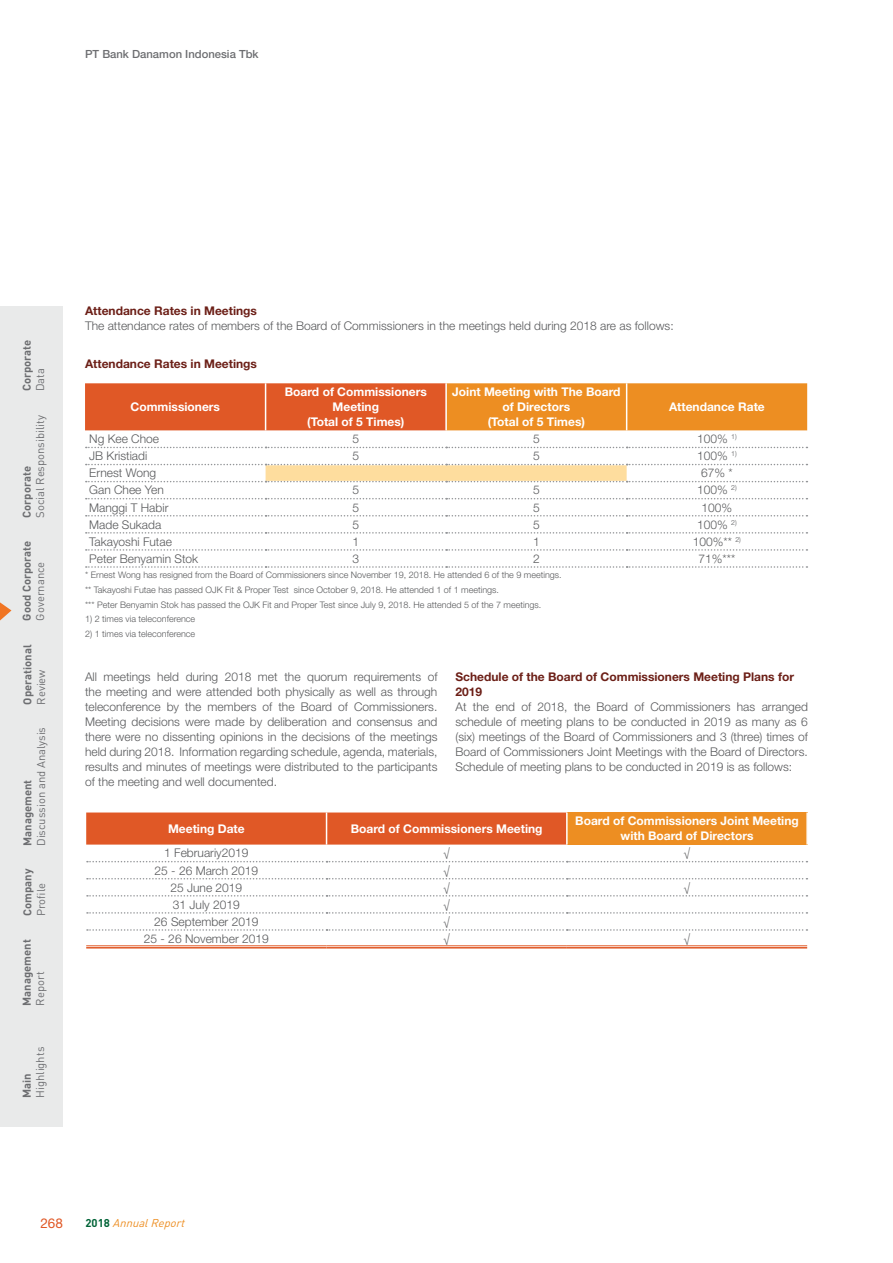
<style>
.page{position:relative;width:893px;height:1263px;background:#fff}
.page>*{position:absolute;margin:0;border:0;box-sizing:border-box;transform-origin:0 0}
.t1{font:13.5px "Helvetica Neue LT Std";color:#e05826}
.t2{font:300 12px/15px "Helvetica Neue LT Std";color:#58595b;text-align:justify}
.t3{font:700 12px/15px "Helvetica Neue LT Std";color:#fff;text-align:center}
.t4{font:700 12px/15px "Helvetica Neue LT Std";color:#6c1f17}
.t5{font:11.25px "DIN Pro";color:#6d6e71}
.t6{font:700 11.25px "DIN Pro";color:#6d6e71}
.t7{font:500 11.25px "Helvetica Neue LT Std";color:#6d6e71}
.t8{font:italic 11.25px "DIN Pro";color:#ed8e22}
.t9{font:300 9px/15px "Helvetica Neue LT Std";color:#58595b}
.s1{font-weight:700;font-style:normal;color:#006337}
</style>
<div class="page">
<div style="left:0;top:306px;width:63px;height:821px;background:#e9eaea"></div>
<svg style="left:0;top:602px;width:11px;height:18px"></svg>
<svg style="left:85px;top:383px;width:722px;height:47px;background:#e67426"></svg>
<svg style="left:86px;top:447px;width:721px;height:1px"></svg>
<hr style="left:265px;top:383px;width:1px;height:47px;background:#fff">
<hr style="left:445px;top:383px;width:2px;height:47px;background:#fff">
<hr style="left:626px;top:383px;width:1px;height:47px;background:#fff">
<svg style="left:86px;top:464px;width:721px;height:18px"></svg>
<svg style="left:86px;top:498px;width:721px;height:1px"></svg>
<svg style="left:86px;top:515px;width:721px;height:1px"></svg>
<svg style="left:86px;top:532px;width:721px;height:2px"></svg>
<svg style="left:86px;top:566px;width:721px;height:2px"></svg>
<svg style="left:86px;top:549px;width:721px;height:2px"></svg>
<div style="left:86px;top:812px;width:480px;height:32px;background:#e05826"></div>
<div style="left:567px;top:812px;width:240px;height:32px;background:#ed8e22"></div>
<svg style="left:87px;top:861px;width:720px;height:1px"></svg>
<svg style="left:87px;top:878px;width:720px;height:1px"></svg>
<svg style="left:87px;top:895px;width:720px;height:1px"></svg>
<svg style="left:87px;top:912px;width:720px;height:2px"></svg>
<hr style="left:326px;top:812px;width:1px;height:32px;background:#fff">
<hr style="left:566px;top:812px;width:2px;height:32px;background:#fff">
<hr style="left:806px;top:812px;width:2px;height:32px;background:#fff">
<hr style="left:86px;top:945px;width:241px;height:1px;background:#e05826">
<hr style="left:86px;top:947px;width:241px;height:1px;background:#e05826">
<hr style="left:327px;top:945px;width:240px;height:1px;background:#e05826">
<hr style="left:327px;top:947px;width:240px;height:1px;background:#e05826">
<hr style="left:567px;top:945px;width:240px;height:1px;background:#e05826">
<hr style="left:567px;top:947px;width:240px;height:1px;background:#e05826">
<svg style="left:87px;top:929px;width:720px;height:2px"></svg>
<p class="t7" style="left:85px;top:47px;width:175px">PT Bank Danamon Indonesia Tbk</p>
<p class="t6" style="left:19px;top:391px;width:53px;rotate:-90deg">Corporate</p>
<p class="t5" style="left:33px;top:391px;width:25px;rotate:-90deg">Data</p>
<p class="t5" style="left:33px;top:518px;width:104px;rotate:-90deg">Social Responsibility</p>
<p class="t6" style="left:19px;top:518px;width:53px;rotate:-90deg">Corporate</p>
<p class="t6" style="left:19px;top:620px;width:82px;rotate:-90deg">Good Corporate</p>
<p class="t5" style="left:33px;top:620px;width:60px;rotate:-90deg">Governance</p>
<p class="t6" style="left:20px;top:705px;width:61px;rotate:-90deg">Operational</p>
<p class="t5" style="left:33px;top:705px;width:37px;rotate:-90deg">Review</p>
<p class="t5" style="left:33px;top:846px;width:121px;rotate:-90deg">Discussion and Analysis</p>
<p class="t6" style="left:20px;top:846px;width:68px;rotate:-90deg">Management</p>
<p class="t6" style="left:20px;top:916px;width:49px;rotate:-90deg">Company</p>
<p class="t5" style="left:33px;top:916px;width:34px;rotate:-90deg">Profile</p>
<p class="t6" style="left:19px;top:1006px;width:68px;rotate:-90deg">Management</p>
<p class="t5" style="left:33px;top:1006px;width:35px;rotate:-90deg">Report</p>
<p class="t5" style="left:33px;top:1098px;width:53px;rotate:-90deg">Highlights</p>
<p class="t6" style="left:19px;top:1098px;width:26px;rotate:-90deg">Main</p>
<p class="t4" style="left:85px;top:303px;width:173px">Attendance Rates in Meetings</p>
<p class="t2" style="left:85px;top:318px;width:590px">The attendance rates of members of the Board of Commissioners in the meetings held during 2018 are as follows:</p>
<p class="t4" style="left:85px;top:356px;width:173px">Attendance Rates in Meetings</p>
<p class="t3" style="left:131px;top:399px;width:91px">Commissioners</p>
<p class="t3" style="left:285px;top:384px;width:143px">Board of Commissioners<br>Meeting<br>(Total of 5 Times)</p>
<p class="t3" style="left:452px;top:384px;width:170px">Joint Meeting with The Board of Directors<br>(Total of 5 Times)</p>
<p class="t3" style="left:669px;top:399px;width:97px">Attendance Rate</p>
<p class="t2" style="left:89px;top:431px;width:71px">Ng Kee Choe</p>
<p class="t2" style="left:352px;top:431px;width:8px">5</p>
<p class="t2" style="left:533px;top:431px;width:8px">5</p>
<p class="t2" style="left:697px;top:431px;width:41px">100% <sup>1)</sup></p>
<p class="t2" style="left:89px;top:448px;width:59px">JB Kristiadi</p>
<p class="t2" style="left:352px;top:448px;width:8px">5</p>
<p class="t2" style="left:533px;top:448px;width:8px">5</p>
<p class="t2" style="left:697px;top:448px;width:41px">100% <sup>1)</sup></p>
<p class="t2" style="left:89px;top:465px;width:68px">Ernest Wong</p>
<p class="t2" style="left:701px;top:465px;width:33px">67% *</p>
<p class="t2" style="left:89px;top:482px;width:76px">Gan Chee Yen</p>
<p class="t2" style="left:352px;top:482px;width:8px">5</p>
<p class="t2" style="left:533px;top:482px;width:8px">5</p>
<p class="t2" style="left:697px;top:482px;width:41px">100% <sup>2)</sup></p>
<p class="t2" style="left:89px;top:499px;width:81px">Manggi T Habir</p>
<p class="t2" style="left:352px;top:499px;width:8px">5</p>
<p class="t2" style="left:533px;top:499px;width:8px">5</p>
<p class="t2" style="left:702px;top:499px;width:32px">100%</p>
<p class="t2" style="left:89px;top:517px;width:74px">Made Sukada</p>
<p class="t2" style="left:352px;top:517px;width:8px">5</p>
<p class="t2" style="left:533px;top:517px;width:8px">5</p>
<p class="t2" style="left:697px;top:517px;width:41px">100% <sup>2)</sup></p>
<p class="t2" style="left:89px;top:534px;width:84px">Takayoshi Futae</p>
<p class="t2" style="left:352px;top:534px;width:8px">1</p>
<p class="t2" style="left:533px;top:534px;width:8px">1</p>
<p class="t2" style="left:693px;top:534px;width:50px">100%** <sup>2)</sup></p>
<p class="t2" style="left:89px;top:551px;width:110px">Peter Benyamin Stok</p>
<p class="t2" style="left:352px;top:551px;width:8px">3</p>
<p class="t2" style="left:533px;top:551px;width:8px">2</p>
<p class="t2" style="left:699px;top:551px;width:38px">71%***</p>
<p class="t9" style="left:85px;top:567px;width:478px">* Ernest Wong has resigned from the Board of Commissioners since November 19, 2018. He attended 6 of the 9 meetings. ** Takayoshi Futae has passed OJK Fit &amp; Proper Test since October 9, 2018. He attended 1 of 1 meetings.<br>*** Peter Benyamin Stok has passed the OJK Fit and Proper Test since July 9, 2018. He attended 5 of the 7 meetings.</p>
<p class="t9" style="left:85px;top:612px;width:112px">1) 2 times via teleconference</p>
<p class="t9" style="left:85px;top:626px;width:112px">2) 1 times via teleconference</p>
<p class="t2" style="left:85px;top:669px;width:354px">All meetings held during 2018 met the quorum requirements of the meeting and were attended both physically as well as through teleconference by the members of the Board of Commissioners.<br>Meeting decisions were made by deliberation and consensus and there were no dissenting opinions in the decisions of the meetings held during 2018. Information regarding schedule, agenda, materials, results and minutes of meetings were distributed to the participants of the meeting and well documented.</p>
<p class="t4" style="left:455px;top:669px;width:340px">Schedule of the Board of Commissioners Meeting Plans for<br>2019</p>
<p class="t2" style="left:455px;top:699px;width:354px">At the end of 2018, the Board of Commissioners has arranged schedule of meeting plans to be conducted in 2019 as many as 6 (six) meetings of the Board of Commissioners and 3 (three) times of Board of Commissioners Joint Meetings with the Board of Directors.<br>Schedule of meeting plans to be conducted in 2019 is as follows:</p>
<p class="t3" style="left:168px;top:821px;width:78px">Meeting Date</p>
<p class="t3" style="left:351px;top:821px;width:193px">Board of Commissioners Meeting</p>
<p class="t3" style="left:575px;top:813px;width:225px">Board of Commissioners Joint Meeting with Board of Directors</p>
<p class="t2" style="left:164px;top:845px;width:86px">1 Februariy2019</p>
<p class="t2" style="left:443px;top:845px;width:8px">√</p>
<p class="t2" style="left:684px;top:845px;width:8px">√</p>
<p class="t2" style="left:155px;top:862px;width:105px">25 - 26 March 2019</p>
<p class="t2" style="left:443px;top:862px;width:8px">√</p>
<p class="t2" style="left:170px;top:879px;width:73px">25 June 2019</p>
<p class="t2" style="left:443px;top:879px;width:8px">√</p>
<p class="t2" style="left:684px;top:879px;width:8px">√</p>
<p class="t2" style="left:173px;top:897px;width:68px">31 July 2019</p>
<p class="t2" style="left:443px;top:897px;width:8px">√</p>
<p class="t2" style="left:154px;top:914px;width:106px">26 September 2019</p>
<p class="t2" style="left:443px;top:914px;width:8px">√</p>
<p class="t2" style="left:144px;top:931px;width:126px">25 - 26 November 2019</p>
<p class="t2" style="left:443px;top:931px;width:8px">√</p>
<p class="t2" style="left:684px;top:931px;width:8px">√</p>
<p class="t1" style="left:40px;top:1215px;width:24px">268</p>
<p class="t8" style="left:85px;top:1215px;width:104px"><span class="s1">2 0 1 8</span> AnnualReport</p>
</div>
